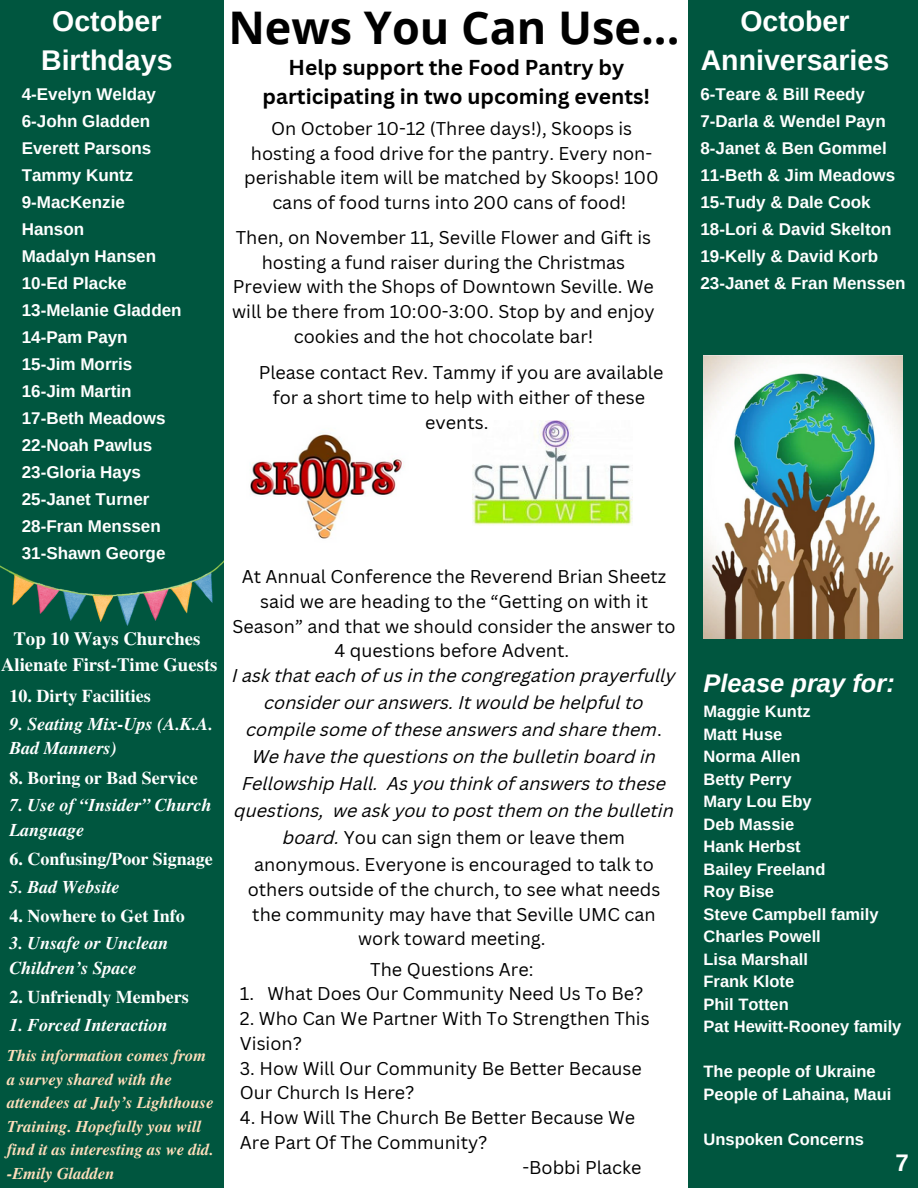
<style>
.page{position:relative;width:918px;height:1188px;background:#fff}
.page>*{position:absolute;margin:0;border:0;box-sizing:border-box;transform-origin:0 0}
.t1{font:700 45px "Open Sans";color:#000}
.t2{font:700 28.5px "Arimo";color:#fff}
.t3{font:italic 700 25.5px "Arimo";color:#fff}
.t4{font:700 24px "Arimo";color:#fff}
.t5{font:700 21px/29.2px "Canva Sans";color:#000;text-align:center}
.t6{font:700 18.75px "Te X Gyre Termes";color:#fff}
.t7{font:18px/24.8px "Canva Sans";color:#000;text-align:center}
.t8{font:italic 18px/27px "Canva Sans";color:#000;text-align:center}
.t9{font:italic 700 18px/24.8px "Te X Gyre Termes";color:#fff}
.t10{font:700 18px "Te X Gyre Termes";color:#fff}
.t11{font:700 17.1px/27px "Arimo";color:#fff}
.t12{font:700 16.5px "Arimo";color:#fff}
.t13{font:italic 700 16.5px/23.7px "Te X Gyre Termes";color:#fedebb}
.s1{font-style:normal}
</style>
<div class="page">
<div style="left:0;top:0;width:224px;height:1188px;background:#00563f"></div>
<div style="left:689px;top:0;width:229px;height:1188px;background:#00563f"></div>
<img style="left:704px;top:356px;width:199px;height:282px">
<img style="left:250px;top:433px;width:154px;height:106px">
<img style="left:473px;top:421px;width:160px;height:104px">
<img style="left:0;top:560px;width:224px;height:65px">
<p class="t2" style="left:52px;top:5px;width:111px">October</p>
<p class="t2" style="left:41px;top:44px;width:133px">Birthdays</p>
<p class="t11" style="left:22px;top:80px;width:136px">4-Evelyn Welday</p>
<p class="t11" style="left:22px;top:107px;width:130px">6-John Gladden</p>
<p class="t11" style="left:22px;top:134px;width:131px">Everett Parsons</p>
<p class="t11" style="left:22px;top:161px;width:113px">Tammy Kuntz</p>
<p class="t11" style="left:22px;top:188px;width:105px">9-MacKenzie<br>Hanson</p>
<p class="t11" style="left:22px;top:242px;width:136px">Madalyn Hansen</p>
<p class="t11" style="left:22px;top:269px;width:107px">10-Ed Placke</p>
<p class="t11" style="left:22px;top:296px;width:161px">13-Melanie Gladden</p>
<p class="t11" style="left:22px;top:323px;width:107px">14-Pam Payn</p>
<p class="t11" style="left:22px;top:350px;width:112px">15-Jim Morris</p>
<p class="t11" style="left:22px;top:377px;width:111px">16-Jim Martin</p>
<p class="t11" style="left:22px;top:404px;width:145px">17-Beth Meadows</p>
<p class="t11" style="left:22px;top:431px;width:132px">22-Noah Pawlus</p>
<p class="t11" style="left:22px;top:458px;width:121px">23-Gloria Hays</p>
<p class="t11" style="left:22px;top:485px;width:129px">25-Janet Turner</p>
<p class="t11" style="left:22px;top:512px;width:141px">28-Fran Menssen</p>
<p class="t11" style="left:22px;top:539px;width:145px">31-Shawn George</p>
<p class="t6" style="left:13px;top:624px;width:188px">Top 10 Ways Churches</p>
<p class="t6" style="left:1px;top:650px;width:218px">Alienate First-Time Guests</p>
<p class="t10" style="left:9px;top:682px;width:143px">10. Dirty Facilities</p>
<p class="t9" style="left:9px;top:711px;width:205px">9. Seating Mix-Ups (A.K.A.<br>Bad Manners)</p>
<p class="t10" style="left:9px;top:763px;width:190px">8. Boring or Bad Service</p>
<p class="t9" style="left:9px;top:792px;width:204px">7. Use of “Insider” Church<br>Language</p>
<p class="t10" style="left:9px;top:845px;width:205px">6. Confusing/Poor Signage</p>
<p class="t9" style="left:9px;top:874px;width:112px">5. Bad Website</p>
<p class="t10" style="left:9px;top:901px;width:177px">4. Nowhere to Get Info</p>
<p class="t9" style="left:9px;top:930px;width:160px">3. Unsafe or Unclean<br>Children’s Space</p>
<p class="t10" style="left:9px;top:983px;width:181px">2. Unfriendly Members</p>
<p class="t9" style="left:9px;top:1012px;width:160px">1. Forced Interaction</p>
<p class="t13" style="left:7px;top:1043px;width:208px">This information comes from a survey shared with the attendees at July’s Lighthouse<br>Training. Hopefully you will find it as interesting as we did.</p>
<p class="t13" style="left:7px;top:1161px;width:109px">-Emily Gladden</p>
<p class="t1" style="left:228px;top:-4px;width:453px">News You Can Use...</p>
<p class="t5" style="left:263px;top:52px;width:389px">Help support the Food Pantry by participating in two upcoming events!</p>
<p class="t7" style="left:244px;top:116px;width:416px">On October 10-12 (Three days!), Skoops is hosting a food drive for the pantry. Every non&shy;perishable item will be matched by Skoops! 100 cans of food turns into 200 cans of food!</p>
<p class="t7" style="left:232px;top:225px;width:424px">Then, on November 11, Seville Flower and Gift is hosting a fund raiser during the Christmas Preview with the Shops of Downtown Seville. We will be there from 10:00-3:00. Stop by and enjoy cookies and the hot chocolate bar!</p>
<p class="t7" style="left:259px;top:360px;width:406px">Please contact Rev. Tammy if you are available for a short time to help with either of these events.</p>
<p class="t7" style="left:233px;top:564px;width:445px">At Annual Conference the Reverend Brian Sheetz said we are heading to the “Getting on with it Season” and that we should consider the answer to 4 questions before Advent.</p>
<p class="t8" style="left:232px;top:664px;width:445px">I ask that each of us in the congregation prayerfully consider our answers. It would be helpful to compile some of these answers and share them<span class="s1">.<br></span>We have the questions on the bulletin board in Fellowship Hall. As you think of answers to these questions, we ask you to post them on the bulletin board. <span class="s1">You can sign them or leave them anonymous. Everyone is encouraged to talk to</span></p>
<p class="t7" style="left:248px;top:876px;width:414px">others outside of the church, to see what needs the community may have that Seville UMC can work toward meeting.</p>
<p class="t7" style="left:370px;top:956px;width:165px">The Questions Are:</p>
<p class="t7" style="left:240px;top:981px;width:405px">1. What Does Our Community Need Us To Be?</p>
<p class="t7" style="left:240px;top:1006px;width:411px;text-align:left">2. Who Can We Partner With To Strengthen This<br>Vision?</p>
<p class="t7" style="left:240px;top:1055px;width:403px;text-align:left">3. How Will Our Community Be Better Because<br>Our Church Is Here?</p>
<p class="t7" style="left:240px;top:1105px;width:397px;text-align:left">4. How Will The Church Be Better Because We<br>Are Part Of The Community?</p>
<p class="t7" style="left:522px;top:1154px;width:120px">-Bobbi Placke</p>
<p class="t2" style="left:740px;top:5px;width:111px">October</p>
<p class="t2" style="left:701px;top:44px;width:190px">Anniversaries</p>
<p class="t11" style="left:700px;top:80px;width:166px">6-Teare &amp; Bill Reedy</p>
<p class="t11" style="left:700px;top:107px;width:187px">7-Darla &amp; Wendel Payn</p>
<p class="t11" style="left:700px;top:134px;width:188px">8-Janet &amp; Ben Gommel</p>
<p class="t11" style="left:700px;top:161px;width:196px">11-Beth &amp; Jim Meadows</p>
<p class="t11" style="left:700px;top:188px;width:172px">15-Tudy &amp; Dale Cook</p>
<p class="t11" style="left:700px;top:215px;width:192px">18-Lori &amp; David Skelton</p>
<p class="t11" style="left:700px;top:242px;width:179px">19-Kelly &amp; David Korb</p>
<p class="t11" style="left:700px;top:269px;width:207px">23-Janet &amp; Fran Menssen</p>
<p class="t3" style="left:704px;top:669px;width:193px">Please pray for:</p>
<p class="t12" style="left:704px;top:702px;width:109px">Maggie Kuntz</p>
<p class="t12" style="left:704px;top:725px;width:80px">Matt Huse</p>
<p class="t12" style="left:704px;top:747px;width:99px">Norma Allen</p>
<p class="t12" style="left:704px;top:770px;width:89px">Betty Perry</p>
<p class="t12" style="left:704px;top:792px;width:110px">Mary Lou Eby</p>
<p class="t12" style="left:704px;top:815px;width:92px">Deb Massie</p>
<p class="t12" style="left:704px;top:837px;width:99px">Hank Herbst</p>
<p class="t12" style="left:704px;top:860px;width:123px">Bailey Freeland</p>
<p class="t12" style="left:704px;top:882px;width:72px">Roy Bise</p>
<p class="t12" style="left:704px;top:905px;width:177px">Steve Campbell family</p>
<p class="t12" style="left:704px;top:927px;width:119px">Charles Powell</p>
<p class="t12" style="left:704px;top:950px;width:106px">Lisa Marshall</p>
<p class="t12" style="left:704px;top:972px;width:92px">Frank Klote</p>
<p class="t12" style="left:704px;top:995px;width:87px">Phil Totten</p>
<p class="t12" style="left:704px;top:1017px;width:199px">Pat Hewitt-Rooney family</p>
<p class="t12" style="left:704px;top:1062px;width:174px">The people of Ukraine</p>
<p class="t12" style="left:704px;top:1085px;width:189px">People of Lahaina, Maui</p>
<p class="t12" style="left:704px;top:1130px;width:162px">Unspoken Concerns</p>
<p class="t4" style="left:896px;top:1149px;width:15px">7</p>
</div>
